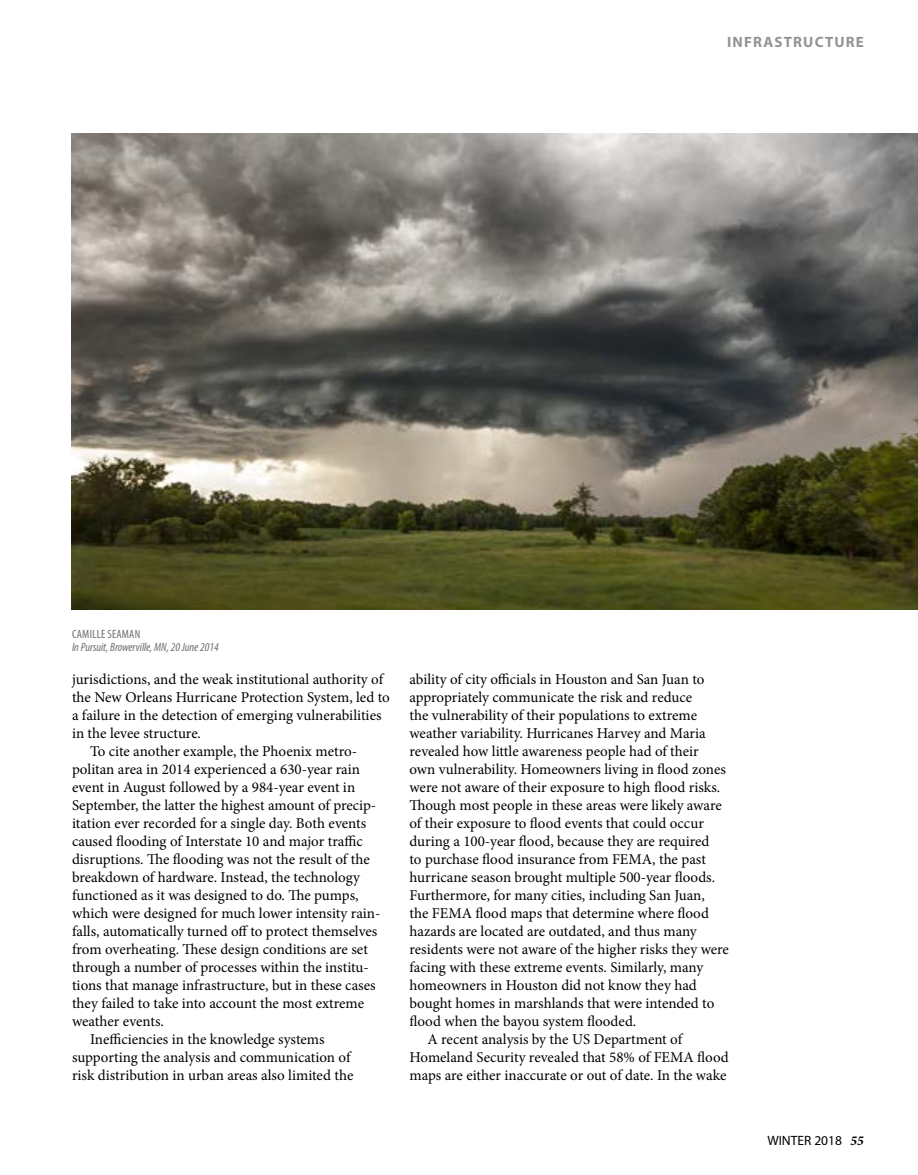
<style>
.page{position:relative;width:918px;height:1175px;background:#fff}
.page>*{position:absolute;margin:0;border:0;box-sizing:border-box;transform-origin:0 0}
._10_12_MinPro_text_i{font:15px/18px "Minion Pro";color:#000}
.t1{font:700 15px "Myriad Pro";letter-spacing:.08em;color:#929496}
.t2{font:13.5px "Myriad Pro";color:#000}
.Art_caption_2{font:italic condensed 12px "Myriad Pro";color:#6d6e70}
.Art_caption_2_artist{font:condensed 12px "Myriad Pro";letter-spacing:.02em;color:#6d6e70}
.s1{font-family:"Minion Pro";font-weight:700;font-style:italic}
</style>
<div class="page">
<img style="left:72px;top:134px;width:846px;height:475px">
<p class="t1" style="left:727px;top:32px;width:138px">INFRASTRUCTURE</p>
<p class="Art_caption_2_artist" style="left:72px;top:626px;width:70px">CAMILLE SEAMAN</p>
<p class="Art_caption_2" style="left:72px;top:640px;width:148px">In Pursuit, Browerville, MN, 20 June 2014</p>
<p class="_10_12_MinPro_text_i" style="left:72px;top:670px;width:319px">jurisdictions, and the weak institutional authority of the New Orleans Hurricane Protection System, led to a failure in the detection of emerging vulnerabilities in the levee structure.</p>
<p class="_10_12_MinPro_text_i" style="left:72px;top:742px;width:310px;text-indent:18px">To cite another example, the Phoenix metro&shy;politan area in 2014 experienced a 630-year rain event in August followed by a 984-year event in September, the latter the highest amount of precip&shy;itation ever recorded for a single day. Both events caused flooding of Interstate 10 and major traffic disruptions. The flooding was not the result of the breakdown of hardware. Instead, the technology functioned as it was designed to do. The pumps, which were designed for much lower intensity rain&shy;falls, automatically turned off to protect themselves from overheating. These design conditions are set through a number of processes within the institu&shy;tions that manage infrastructure, but in these cases they failed to take into account the most extreme weather events.</p>
<p class="_10_12_MinPro_text_i" style="left:72px;top:1030px;width:283px;text-indent:18px">Inefficiencies in the knowledge systems supporting the analysis and communication of risk distribution in urban areas also limited the</p>
<p class="_10_12_MinPro_text_i" style="left:410px;top:670px;width:321px">ability of city officials in Houston and San Juan to appropriately communicate the risk and reduce<br>the vulnerability of their populations to extreme weather variability. Hurricanes Harvey and Maria revealed how little awareness people had of their<br>own vulnerability. Homeowners living in flood zones were not aware of their exposure to high flood risks.<br>Though most people in these areas were likely aware of their exposure to flood events that could occur during a 100-year flood, because they are required<br>to purchase flood insurance from FEMA, the past hurricane season brought multiple 500-year floods.<br>Furthermore, for many cities, including San Juan,<br>the FEMA flood maps that determine where flood hazards are located are outdated, and thus many residents were not aware of the higher risks they were facing with these extreme events. Similarly, many homeowners in Houston did not know they had bought homes in marshlands that were intended to flood when the bayou system flooded.</p>
<p class="_10_12_MinPro_text_i" style="left:410px;top:1030px;width:321px;text-indent:18px">A recent analysis by the US Department of<br>Homeland Security revealed that 58% of FEMA flood maps are either inaccurate or out of date. In the wake</p>
<p class="t2" style="left:767px;top:1131px;width:98px">WINTER 2018 <span class="s1">55</span></p>
</div>
